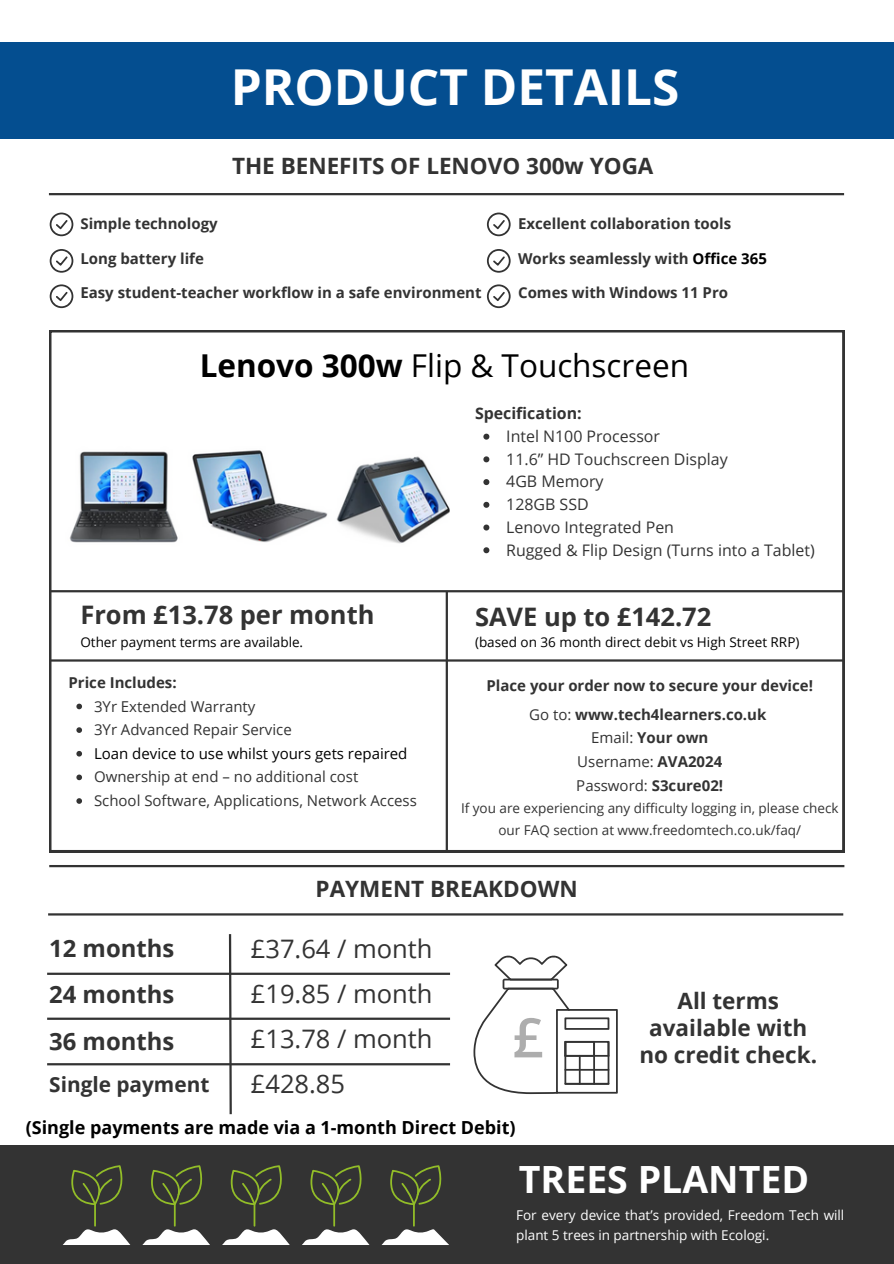
<style>
.page{position:relative;width:894px;height:1264px;background:#fff}
.page>*{position:absolute;margin:0;border:0;box-sizing:border-box;transform-origin:0 0}
.t1{font:700 49.5px "Open Sans";color:#fff}
.t2{font:700 37.5px "Open Sans";color:#fff}
.t3{font:31.5px "Open Sans";color:#000}
.t4{font:25.5px/45px "Open Sans";color:#333;text-align:justify}
.t5{font:700 25.5px "Open Sans";color:#333}
.t6{font:700 23.85px "Open Sans";color:#333}
.t7{font:700 22.5px/27px "Open Sans";color:#333;text-align:center}
.t8{font:700 20.85px "Open Sans";color:#333}
.t9{font:700 18px "Open Sans";color:#000}
.t10{font:15.9px "Open Sans";color:#333}
.t11{font:700 15.9px "Open Sans";color:#333}
.t12{font:700 15px "Open Sans";color:#333}
.t13{font:15px "Open Sans";color:#333}
.t14{font:15px "Open Sans";color:#000}
.t15{font:13.5px/21.5px "Open Sans";color:#333;text-align:center}
.t16{font:13.5px/19.2px "Open Sans";color:#fff}
.t17{font:13.5px "Open Sans";color:#000}
.s1{color:#000}
.s2{font-weight:700}
.s3{font-weight:400}
</style>
<div class="page">
<svg style="left:49px;top:330px;width:794px;height:522px"></svg>
<hr style="left:49px;top:590px;width:795px;height:2px;background:#333">
<hr style="left:50px;top:659px;width:793px;height:2px;background:#333">
<svg style="left:50px;top:212px;width:23px;height:24px"></svg>
<svg style="left:50px;top:249px;width:23px;height:24px"></svg>
<svg style="left:50px;top:284px;width:23px;height:24px"></svg>
<svg style="left:487px;top:212px;width:23px;height:24px"></svg>
<svg style="left:487px;top:249px;width:23px;height:24px"></svg>
<svg style="left:487px;top:284px;width:23px;height:24px"></svg>
<div style="left:0;top:42px;width:893px;height:96px;background:#044e90"></div>
<div style="left:0;top:1145px;width:893px;height:118px;background:#333"></div>
<svg style="left:63px;top:1165px;width:67px;height:79px"></svg>
<svg style="left:143px;top:1165px;width:66px;height:79px"></svg>
<svg style="left:223px;top:1165px;width:66px;height:79px"></svg>
<svg style="left:303px;top:1165px;width:66px;height:79px"></svg>
<svg style="left:382px;top:1165px;width:66px;height:79px"></svg>
<svg style="left:473px;top:955px;width:144px;height:139px"></svg>
<hr style="left:578px;top:1054px;width:2px;height:30px;background:#333">
<svg style="left:76px;top:703px;width:6px;height:6px"></svg>
<svg style="left:76px;top:727px;width:6px;height:6px"></svg>
<svg style="left:76px;top:751px;width:6px;height:5px"></svg>
<svg style="left:76px;top:774px;width:6px;height:6px"></svg>
<svg style="left:76px;top:798px;width:6px;height:5px"></svg>
<hr style="left:47px;top:972px;width:403px;height:2px;background:#333">
<hr style="left:47px;top:1017px;width:403px;height:2px;background:#333">
<hr style="left:47px;top:1063px;width:403px;height:2px;background:#333">
<svg style="left:228px;top:934px;width:5px;height:181px"></svg>
<hr style="left:445px;top:591px;width:3px;height:261px;background:#333">
<hr style="left:49px;top:193px;width:794px;height:2px;background:#333">
<hr style="left:49px;top:865px;width:795px;height:2px;background:#333">
<hr style="left:48px;top:913px;width:795px;height:2px;background:#333">
<svg style="left:483px;top:433px;width:6px;height:6px"></svg>
<svg style="left:483px;top:456px;width:6px;height:6px"></svg>
<svg style="left:483px;top:479px;width:6px;height:6px"></svg>
<svg style="left:483px;top:502px;width:6px;height:6px"></svg>
<svg style="left:483px;top:524px;width:6px;height:6px"></svg>
<svg style="left:483px;top:547px;width:6px;height:6px"></svg>
<img style="left:57px;top:405px;width:392px;height:151px">
<p class="t1" style="left:231px;top:52px;width:450px">PRODUCT DETAILS</p>
<p class="t7" style="left:232px;top:151px;width:423px">THE BENEFITS OF LENOVO 300w YOGA</p>
<p class="t12" style="left:80px;top:213px;width:139px">Simple technology</p>
<h3 class="t12" style="left:80px;top:247px;width:125px">Long battery life</h3>
<p class="t12" style="left:80px;top:282px;width:402px">Easy student-teacher workflow in a safe environment</p>
<p class="t12" style="left:518px;top:213px;width:214px">Excellent collaboration tools</p>
<p class="t12" style="left:518px;top:247px;width:250px">Works seamlessly with <span class="s1">Office 365</span></p>
<p class="t12" style="left:518px;top:282px;width:211px">Comes with Windows 11 Pro</p>
<h1 class="t3" style="left:200px;top:343px;width:490px"><span class="s2">Lenovo 300w</span> Flip &amp; Touchscreen</h1>
<p class="t5" style="left:80px;top:597px;width:295px">From £13.78 per month</p>
<p class="t11" style="left:475px;top:402px;width:108px">Specification:</p>
<p class="t10" style="left:506px;top:425px;width:155px">Intel N100 Processor</p>
<p class="t10" style="left:506px;top:448px;width:223px">11.6” HD Touchscreen Display</p>
<h5 class="t10" style="left:506px;top:470px;width:99px">4GB Memory</h5>
<p class="t10" style="left:506px;top:493px;width:84px">128GB SSD</p>
<p class="t10" style="left:506px;top:516px;width:169px">Lenovo Integrated Pen</p>
<h2 class="t10" style="left:506px;top:538px;width:310px">Rugged &amp; Flip Design (Turns into a Tablet)</h2>
<p class="t5" style="left:475px;top:598px;width:238px">SAVE up to £142.72</p>
<p class="t17" style="left:80px;top:632px;width:224px">Other payment terms are available.</p>
<p class="t17" style="left:475px;top:632px;width:326px">(based on 36 month direct debit vs High Street RRP)</p>
<h4 class="t12" style="left:486px;top:675px;width:328px">Place your order now to secure your device!</h4>
<p class="t12" style="left:529px;top:703px;width:238px"><span class="s3">Go to:</span> www.tech4learners.co.uk</p>
<p class="t12" style="left:591px;top:727px;width:119px"><span class="s3">Email:</span> Your own</p>
<p class="t13" style="left:577px;top:751px;width:146px">Username: <span class="s2">AVA2024</span></p>
<p class="t13" style="left:576px;top:774px;width:148px">Password: <span class="s2">S3cure02!</span></p>
<p class="t15" style="left:461px;top:797px;width:379px">If you are experiencing any difficulty logging in, please check our FAQ section at www.freedomtech.co.uk/faq/</p>
<p class="t12" style="left:68px;top:672px;width:110px">Price Includes:</p>
<p class="t13" style="left:94px;top:695px;width:163px">3Yr Extended Warranty</p>
<p class="t13" style="left:94px;top:719px;width:199px">3Yr Advanced Repair Service</p>
<p class="t14" style="left:94px;top:742px;width:315px">Loan device to use whilst yours gets repaired</p>
<p class="t13" style="left:94px;top:766px;width:266px">Ownership at end – no additional cost</p>
<p class="t13" style="left:94px;top:790px;width:324px">School Software, Applications, Network Access</p>
<p class="t6" style="left:49px;top:931px;width:126px">12 months</p>
<p class="t6" style="left:49px;top:977px;width:126px">24 months</p>
<h6 class="t6" style="left:49px;top:1024px;width:126px">36 months</h6>
<p class="t8" style="left:49px;top:1069px;width:162px">Single payment</p>
<h4 class="t7" style="left:315px;top:874px;width:263px">PAYMENT BREAKDOWN</h4>
<p class="t4" style="left:251px;top:926px;width:183px">£37.64 / month £19.85 / month £13.78 / month £428.85</p>
<p class="t9" style="left:26px;top:1114px;width:491px">(Single payments are made via a 1-month Direct Debit)</p>
<p class="t7" style="left:639px;top:986px;width:179px">All terms available with no credit check.</p>
<p class="t2" style="left:519px;top:1153px;width:291px">TREES PLANTED</p>
<p class="t16" style="left:516px;top:1205px;width:329px">For every device that’s provided, Freedom Tech will plant 5 trees in partnership with Ecologi.</p>
</div>
